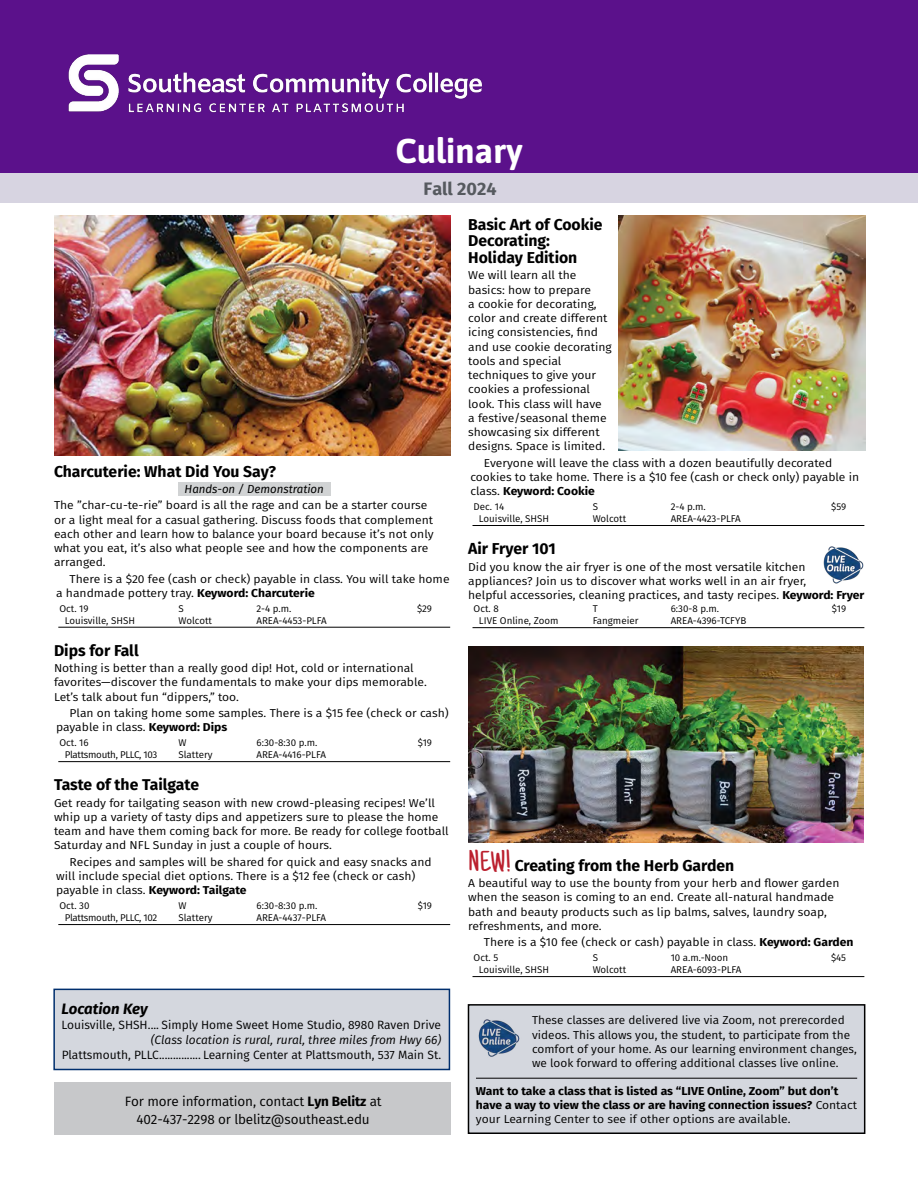
<style>
.page{position:relative;width:918px;height:1188px;background:#fff}
.page>*{position:absolute;margin:0;border:0;box-sizing:border-box;transform-origin:0 0}
.t1{font:700 34.5px "Asap";color:#fff}
.t2{font:700 18px "Fira Sans";color:#565a5f}
.t3{font:700 15.75px/16.5px "Fira Sans";color:#000}
.IOC_Town{font:italic 700 15px "Fira Sans";color:#000}
.t4{font:13.5px/18px "Fira Sans";letter-spacing:-.01em;color:#000;text-align:center}
.IOC_Location{font:12px/15px "Fira Sans";color:#000;text-align:right}
.class_description{font:11.55px/14.2px "Fira Sans";color:#000;scale:1.06 1}
.class_details{font:11.55px/14.2px "Fira Sans";color:#000;scale:1.06 1}
.class_description-2{font:11.55px/14.2px "Fira Sans";color:#000}
.class_description-3{font:700 11.55px/14.2px "Fira Sans";color:#000;scale:1.06 1}
.demo_only_shaded{font:italic 11.55px "Fira Sans";color:#000}
.logistics{font:9.75px "Fira Sans";color:#000}
.logistics-2{font:9.75px "Fira Sans";letter-spacing:-.03em;color:#000}
.s1{font-weight:700}
.s2{font-style:italic}
.s3{font-family:"Just Another Hand";font-weight:400;font-size:30px;color:#bb202e}
.s4{font-weight:400}
</style>
<div class="page">
<div style="left:0;top:0;width:918px;height:173px;background:#5b118b"></div>
<div style="left:178px;top:482px;width:153px;height:14px;background:#d1d3d4"></div>
<hr style="left:58px;top:627px;width:392px;height:1px;background:#000">
<hr style="left:58px;top:761px;width:392px;height:1px;background:#000">
<hr style="left:58px;top:924px;width:392px;height:1px;background:#000">
<hr style="left:473px;top:525px;width:391px;height:1px;background:#000">
<hr style="left:473px;top:627px;width:391px;height:1px;background:#000">
<hr style="left:473px;top:976px;width:391px;height:1px;background:#000">
<img style="left:823px;top:546px;width:41px;height:38px">
<div style="left:54px;top:989px;width:395px;height:81px;background:#d4d7de"></div>
<div style="left:53px;top:989px;width:397px;height:81px;border:2px solid #002f6e"></div>
<div style="left:54px;top:1082px;width:396px;height:53px;background:#c7c8ca"></div>
<img style="left:68px;top:54px;width:414px;height:59px">
<div style="left:0;top:173px;width:918px;height:30px;background:#d7d4e1"></div>
<div style="left:468px;top:1005px;width:397px;height:128px;background:#d4d7de"></div>
<hr style="left:476px;top:1078px;width:381px;height:1px;background:#000">
<div style="left:468px;top:1004px;width:397px;height:130px;border:2px solid #000"></div>
<img style="left:478px;top:1019px;width:42px;height:38px">
<img style="left:54px;top:216px;width:396px;height:240px">
<img style="left:619px;top:216px;width:246px;height:234px">
<img style="left:468px;top:646px;width:396px;height:196px">
<p class="t1" style="left:395px;top:126px;width:129px">Culinary</p>
<p class="t2" style="left:424px;top:173px;width:74px">Fall 2024</p>
<p class="t3" style="left:54px;top:462px;width:223px">Charcuterie: What Did You Say?</p>
<p class="demo_only_shaded" style="left:185px;top:480px;width:141px">Hands-on / Demonstration</p>
<p class="class_description" style="left:54px;top:498px;width:360px">The ”char-cu-te-rie” board is all the rage and can be a starter course or a light meal for a casual gathering. Discuss foods that complement each other and learn how to balance your board because it’s not only what you eat, it’s also what people see and how the components are arranged.</p>
<p class="class_details" style="left:56px;top:571px;width:373px;text-indent:14px">There is a $20 fee (cash or check) payable in class. You will take home a handmade pottery tray. <span class="s1">Keyword: Charcuterie</span></p>
<p class="logistics" style="left:59px;top:601px;width:31px">Oct. 19</p>
<p class="logistics" style="left:179px;top:601px;width:7px">S</p>
<p class="logistics" style="left:257px;top:601px;width:37px">2-4 p.m.</p>
<p class="logistics" style="left:417px;top:601px;width:16px">$29</p>
<p class="logistics" style="left:65px;top:613px;width:72px">Louisville, SHSH</p>
<p class="logistics" style="left:179px;top:613px;width:35px">Wolcott</p>
<p class="logistics" style="left:256px;top:613px;width:72px">AREA-4453-PLFA</p>
<p class="t3" style="left:54px;top:641px;width:86px">Dips for Fall</p>
<p class="class_description" style="left:54px;top:661px;width:353px">Nothing is better than a really good dip! Hot, cold or international favorites—discover the fundamentals to make your dips memorable.<br>Let’s talk about fun “dippers,” too.</p>
<p class="class_details" style="left:56px;top:706px;width:372px;text-indent:14px">Plan on taking home some samples. There is a $15 fee (check or cash) payable in class. <span class="s1">Keyword: Dips</span></p>
<p class="logistics" style="left:59px;top:735px;width:31px">Oct. 16</p>
<p class="logistics" style="left:179px;top:735px;width:10px">W</p>
<p class="logistics" style="left:257px;top:735px;width:63px">6:30-8:30 p.m.</p>
<p class="logistics" style="left:418px;top:735px;width:16px">$19</p>
<p class="logistics-2" style="left:65px;top:747px;width:94px">Plattsmouth, PLLC, 103</p>
<p class="logistics" style="left:179px;top:747px;width:36px">Slattery</p>
<p class="logistics" style="left:256px;top:747px;width:71px">AREA-4416-PLFA</p>
<p class="t3" style="left:54px;top:775px;width:147px">Taste of the Tailgate</p>
<p class="class_description" style="left:54px;top:795px;width:374px">Get ready for tailgating season with new crowd-pleasing recipes! We’ll whip up a variety of tasty dips and appetizers sure to please the home team and have them coming back for more. Be ready for college football Saturday and NFL Sunday in just a couple of hours.</p>
<p class="class_details" style="left:56px;top:854px;width:356px;text-indent:14px">Recipes and samples will be shared for quick and easy snacks and will include special diet options. There is a $12 fee (check or cash) payable in class. <span class="s1">Keyword: Tailgate</span></p>
<p class="logistics" style="left:59px;top:898px;width:32px">Oct. 30</p>
<p class="logistics" style="left:179px;top:898px;width:10px">W</p>
<p class="logistics" style="left:257px;top:898px;width:63px">6:30-8:30 p.m.</p>
<p class="logistics" style="left:418px;top:898px;width:16px">$19</p>
<p class="logistics-2" style="left:65px;top:910px;width:94px">Plattsmouth, PLLC, 102</p>
<p class="logistics" style="left:179px;top:910px;width:36px">Slattery</p>
<p class="logistics" style="left:256px;top:910px;width:71px">AREA-4437-PLFA</p>
<p class="IOC_Town" style="left:62px;top:996px;width:88px">Location Key</p>
<p class="IOC_Location" style="left:62px;top:1017px;width:381px">Louisville, SHSH.... Simply Home Sweet Home Studio, 8980 Raven Drive <span class="s2">(Class location is rural, rural, three miles from Hwy 66)</span></p>
<p class="IOC_Location" style="left:62px;top:1047px;width:381px">Plattsmouth, PLLC............... Learning Center at Plattsmouth, 537 Main St.</p>
<p class="t4" style="left:125px;top:1092px;width:258px">For more information, contact <span class="s1">Lyn Belitz</span> at<br>402-437-2298 or lbelitz@southeast.edu</p>
<p class="t3" style="left:468px;top:215px;width:136px">Basic Art of Cookie<br>Decorating:<br>Holiday Edition</p>
<p class="class_description" style="left:468px;top:268px;width:137px">We will learn all the basics: how to prepare<br>a cookie for decorating, color and create different icing consistencies, find and use cookie decorating tools and special techniques to give your cookies a professional look. This class will have<br>a festive/seasonal theme showcasing six different designs. Space is limited.</p>
<p class="class_details" style="left:470px;top:455px;width:368px;text-indent:14px">Everyone will leave the class with a dozen beautifully decorated cookies to take home. There is a $10 fee (cash or check only) payable in class. <span class="s1">Keyword: Cookie</span></p>
<p class="logistics" style="left:474px;top:499px;width:32px">Dec. 14</p>
<p class="logistics" style="left:593px;top:499px;width:7px">S</p>
<p class="logistics" style="left:671px;top:499px;width:37px">2-4 p.m.</p>
<p class="logistics" style="left:831px;top:499px;width:17px">$59</p>
<p class="logistics" style="left:479px;top:511px;width:72px">Louisville, SHSH</p>
<p class="logistics" style="left:593px;top:511px;width:35px">Wolcott</p>
<p class="logistics" style="left:671px;top:511px;width:72px">AREA-4423-PLFA</p>
<p class="t3" style="left:468px;top:539px;width:89px">Air Fryer 101</p>
<p class="class_description" style="left:468px;top:559px;width:375px">Did you know the air fryer is one of the most versatile kitchen appliances? Join us to discover what works well in an air fryer,<br>helpful accessories, cleaning practices, and tasty recipes. <span class="s1">Keyword: Fryer</span></p>
<p class="logistics" style="left:474px;top:601px;width:27px">Oct. 8</p>
<p class="logistics" style="left:593px;top:601px;width:7px">T</p>
<p class="logistics" style="left:671px;top:601px;width:50px">6:30-8 p.m.</p>
<p class="logistics" style="left:832px;top:601px;width:16px">$19</p>
<p class="logistics" style="left:479px;top:613px;width:81px">LIVE Online, Zoom</p>
<p class="logistics" style="left:593px;top:613px;width:47px">Fangmeier</p>
<p class="logistics" style="left:671px;top:613px;width:77px">AREA-4396-TCFYB</p>
<p class="t3" style="left:468px;top:856px;width:268px"><span class="s3">NEW!</span> Creating from the Herb Garden</p>
<p class="class_description" style="left:468px;top:876px;width:352px">A beautiful way to use the bounty from your herb and flower garden when the season is coming to an end. Create all-natural handmade bath and beauty products such as lip balms, salves, laundry soap, refreshments, and more.</p>
<p class="class_details" style="left:484px;top:935px;width:350px">There is a $10 fee (check or cash) payable in class. <span class="s1">Keyword: Garden</span></p>
<p class="logistics" style="left:474px;top:950px;width:26px">Oct. 5</p>
<p class="logistics" style="left:593px;top:950px;width:7px">S</p>
<p class="logistics" style="left:671px;top:950px;width:59px">10 a.m.-Noon</p>
<p class="logistics" style="left:831px;top:950px;width:17px">$45</p>
<p class="logistics" style="left:479px;top:962px;width:72px">Louisville, SHSH</p>
<p class="logistics" style="left:593px;top:962px;width:35px">Wolcott</p>
<p class="logistics" style="left:671px;top:962px;width:72px">AREA-6093-PLFA</p>
<p class="class_description-2" style="left:532px;top:1013px;width:326px">These classes are delivered live via Zoom, not prerecorded videos. This allows you, the student, to participate from the comfort of your home. As our learning environment changes, we look forward to offering additional classes live online.</p>
<p class="class_description-3" style="left:476px;top:1083px;width:361px">Want to take a class that is listed as “LIVE Online, Zoom” but don’t have a way to view the class or are having connection issues? <span class="s4">Contact your Learning Center to see if other options are available.</span></p>
</div>
